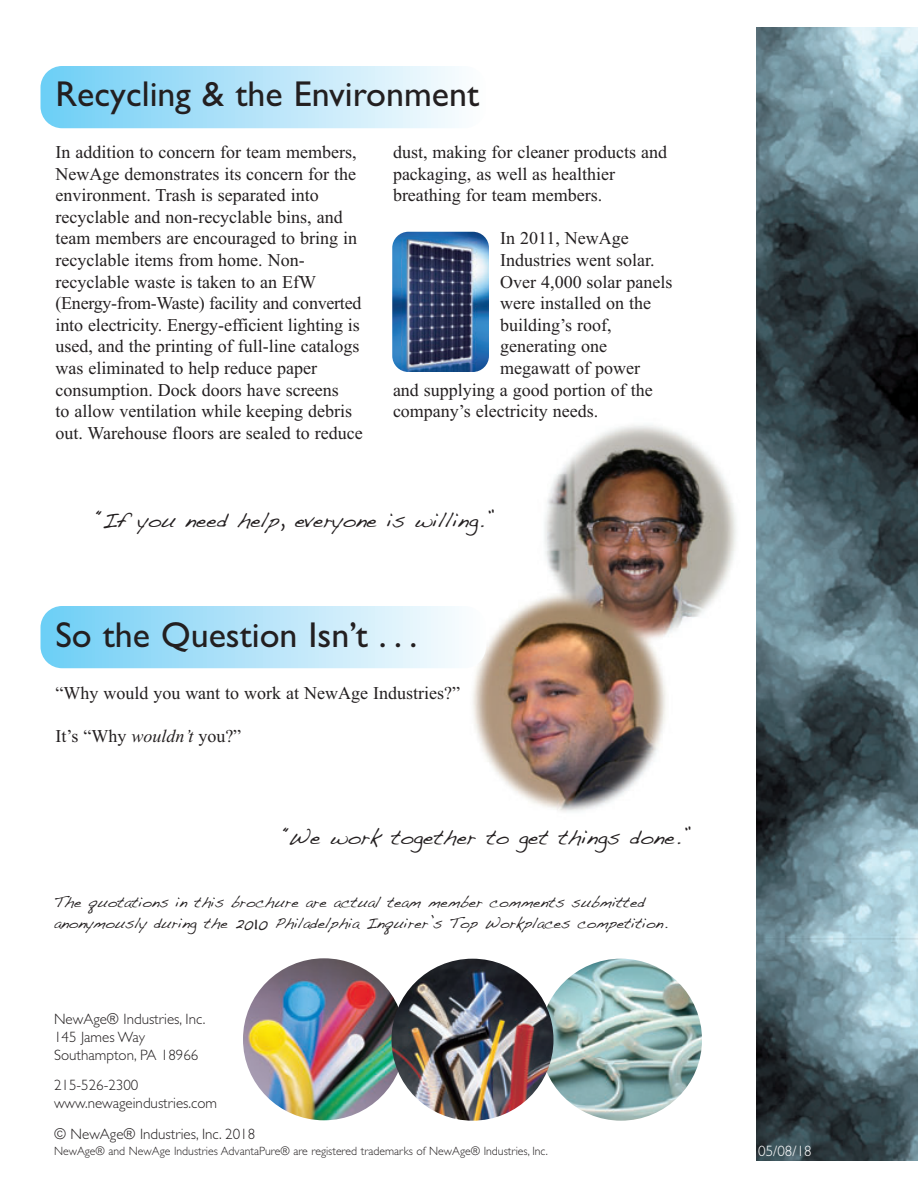
<style>
.page{position:relative;width:918px;height:1188px;background:#fff}
.page>*{position:absolute;margin:0;border:0;box-sizing:border-box;transform-origin:0 0}
.t1{font:36px "Gill Sans";color:#231f20}
.t2{font:21px "Handwriting Dakota";color:#231f20}
.t3{font:18px/21.6px "Times New Roman";color:#231f20}
.t4{font:15px/21px "Handwriting Dakota";color:#231f20}
.t5{font:300 15px/18px "Gill Sans";color:#231f20}
.t6{font:300 15px "Gill Sans";color:#fff}
.t7{font:300 12px "Gill Sans";color:#231f20}
.s1{font-style:italic}
.s2{font-size:18px}
.s3{font-size:21px}
</style>
<div class="page">
<img style="left:473px;top:425px;width:264px;height:387px">
<svg style="left:40px;top:66px;width:419px;height:62px"></svg>
<svg style="left:40px;top:606px;width:446px;height:62px"></svg>
<img style="left:756px;top:27px;width:162px;height:1134px">
<img style="left:392px;top:232px;width:97px;height:140px;border-radius:16px">
<img style="left:540px;top:959px;width:162px;height:162px;border-radius:50%">
<img style="left:243px;top:958px;width:162px;height:162px;border-radius:50%">
<img style="left:391px;top:959px;width:163px;height:162px;border-radius:50%">
<h1 class="t1" style="left:56px;top:81px;width:425px">Recycling &amp; the Environment</h1>
<p class="t3" style="left:56px;top:143px;width:309px">In addition to concern for team members, NewAge demonstrates its concern for the environment. Trash is separated into recyclable and non-recyclable bins, and team members are encouraged to bring in recyclable items from home. Non&shy;recyclable waste is taken to an EfW (Energy-from-Waste) facility and converted into electricity. Energy-efficient lighting is used, and the printing of full-line catalogs was eliminated to help reduce paper consumption. Dock doors have screens<br>to allow ventilation while keeping debris out. Warehouse floors are sealed to reduce</p>
<p class="t3" style="left:393px;top:143px;width:276px">dust, making for cleaner products and packaging, as well as healthier breathing for team members.</p>
<p class="t3" style="left:500px;top:229px;width:130px">In 2011, NewAge</p>
<p class="t3" style="left:500px;top:251px;width:156px">Industries went solar.</p>
<p class="t3" style="left:500px;top:272px;width:174px">Over 4,000 solar panels</p>
<p class="t3" style="left:500px;top:294px;width:152px">were installed on the</p>
<p class="t3" style="left:500px;top:316px;width:113px">building’s roof,</p>
<p class="t3" style="left:500px;top:337px;width:108px">generating one</p>
<p class="t3" style="left:500px;top:359px;width:141px">megawatt of power</p>
<p class="t3" style="left:393px;top:380px;width:261px">and supplying a good portion of the</p>
<p class="t3" style="left:393px;top:402px;width:207px">company’s electricity needs.</p>
<p class="t2" style="left:97px;top:514px;width:398px">“If you need help, everyone is willing.”</p>
<h1 class="t1" style="left:56px;top:622px;width:363px">So the Question Isn’t . . .</h1>
<p class="t3" style="left:56px;top:684px;width:406px">“Why would you want to work at NewAge Industries?”</p>
<p class="t3" style="left:56px;top:727px;width:187px">It’s “Why <span class="s1">wouldn’t</span> you?”</p>
<p class="t2" style="left:284px;top:831px;width:407px">“We work together to get things done.”</p>
<p class="t4" style="left:54px;top:895px;width:615px">The quotations in this brochure are actual team member comments submitted anonymously during the <span class="s2">2</span>0<span class="s3">1</span>0 Philadelphia Inquirer’s Top Workplaces competition.</p>
<p class="t5" style="left:54px;top:1011px;width:153px">NewAge® Industries, Inc.<br>145 James Way<br>Southampton, PA 18966</p>
<p class="t5" style="left:54px;top:1078px;width:165px">215-526-2300 www.newageindustries.com</p>
<p class="t5" style="left:54px;top:1126px;width:203px">© NewAge® Industries, Inc. 2018</p>
<p class="t7" style="left:54px;top:1147px;width:495px">NewAge® and NewAge Industries AdvantaPure® are registered trademarks of NewAge® Industries, Inc.</p>
<p class="t6" style="left:758px;top:1146px;width:55px">05/08/18</p>
</div>
